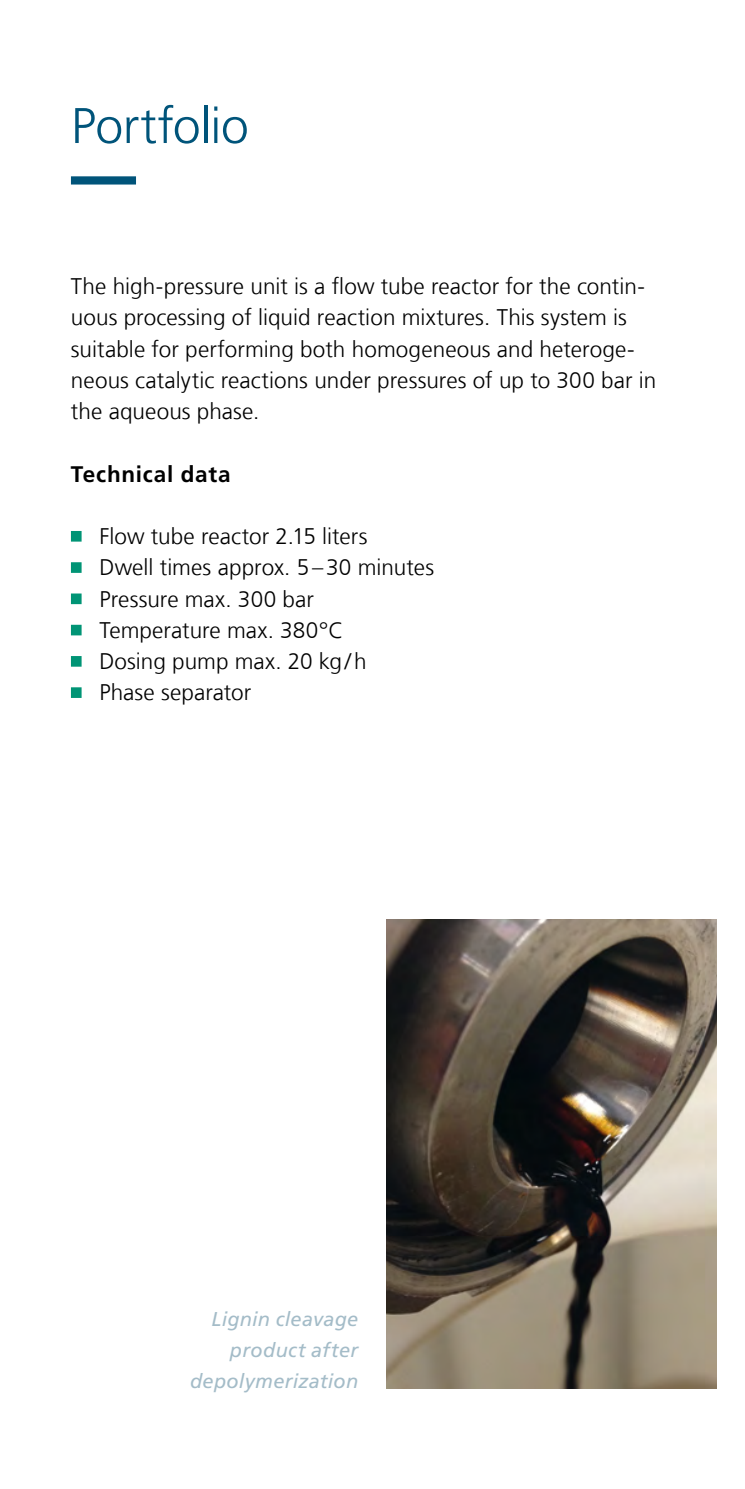
<style>
.page{position:relative;width:745px;height:1489px;background:#fff}
.page>*{position:absolute;margin:0;border:0;box-sizing:border-box;transform-origin:0 0}
.t1{font:300 50px "Frutiger LT Com";letter-spacing:-.01em;color:#00547a}
.t2{font:300 22.5px/31.2px "Frutiger LT Com";letter-spacing:.005em;color:#000}
.t3{font:700 22.5px "Frutiger LT Com";letter-spacing:.03em;color:#000}
.t4{font:italic 20px/31.2px "Frutiger LT Com";letter-spacing:.015em;color:#a4bcc8;text-align:right}
</style>
<div class="page">
<img style="left:386px;top:919px;width:330px;height:469px">
<svg style="left:71px;top:176px;width:65px;height:8px"></svg>
<svg style="left:71px;top:531px;width:11px;height:10px"></svg>
<svg style="left:71px;top:562px;width:11px;height:11px"></svg>
<svg style="left:71px;top:593px;width:11px;height:11px"></svg>
<svg style="left:71px;top:624px;width:11px;height:11px"></svg>
<svg style="left:71px;top:656px;width:11px;height:10px"></svg>
<svg style="left:71px;top:687px;width:11px;height:11px"></svg>
<h1 class="t1" style="left:71px;top:97px;width:179px">Portfolio</h1>
<p class="t2" style="left:71px;top:271px;width:586px">The high-pressure unit is a flow tube reactor for the contin&shy;uous processing of liquid reaction mixtures. This system is suitable for performing both homogeneous and heteroge&shy;neous catalytic reactions under pressures of up to 300 bar in the aqueous phase.</p>
<p class="t3" style="left:71px;top:460px;width:161px">Technical data</p>
<p class="t2" style="left:99px;top:521px;width:336px">Flow tube reactor 2.15 liters<br>Dwell times approx. 5–30 minutes<br>Pressure max. 300 bar<br>Temperature max. 380°C<br>Dosing pump max. 20 kg/h<br>Phase separator</p>
<p class="t4" style="left:190px;top:1303px;width:170px">Lignin cleavage product after depolymerization</p>
</div>
